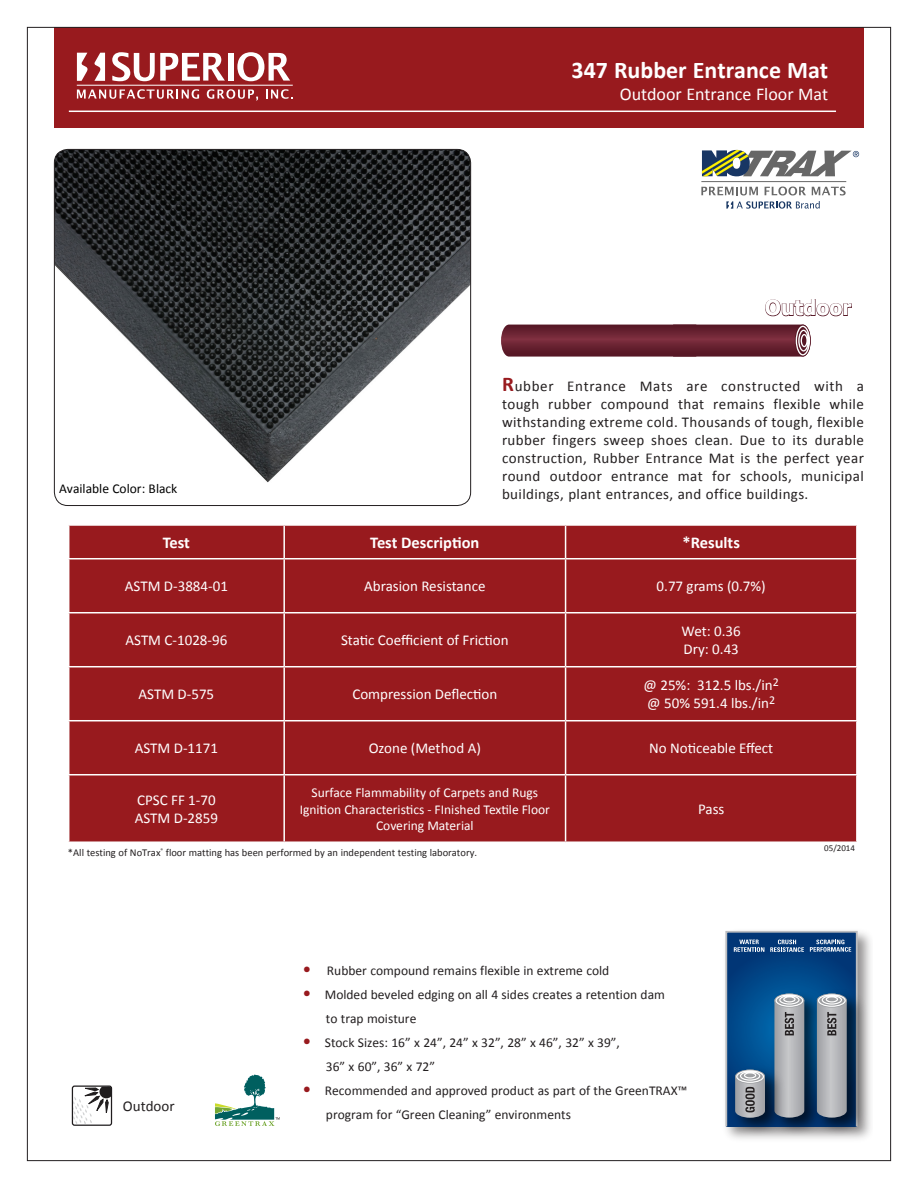
<style>
.page{position:relative;width:918px;height:1188px;background:#fff}
.page>*{position:absolute;margin:0;border:0;box-sizing:border-box;transform-origin:0 0}
.t1{font:700 24px "Calibri";color:#fff}
.t2{font:700 21px "Tahoma";color:#fff}
.t3{font:18px "Calibri";color:#fff}
.t4{font:700 16.5px "Calibri";color:#fff}
.t5{font:15px/18px "Calibri";letter-spacing:.025em;color:#231f20;text-align:justify}
.t6{font:15px "Calibri";color:#fff}
.t7{font:15px "Calibri";color:#231f20}
.t8{font:13.5px "Calibri";color:#231f20}
.t9{font:13.5px/16.2px "Calibri";color:#fff;text-align:center}
.t10{font:13.5px "Calibri";color:#000}
.t11{font:10.5px "Calibri";color:#231f20}
.t12{font:9px "Calibri";color:#231f20}
.s1{font-weight:700;font-size:21px;color:#981a1e}
.s2{font-size:18px;color:#981a1e}
</style>
<div class="page">
<div style="left:54px;top:27px;width:810px;height:101px;background:#981a1e"></div>
<hr style="left:69px;top:111px;width:767px;height:1px;background:#fff">
<svg style="left:77px;top:53px;width:11px;height:28px"></svg>
<svg style="left:94px;top:53px;width:11px;height:28px"></svg>
<svg style="left:112px;top:52px;width:113px;height:29px"></svg>
<div style="left:228px;top:53px;width:5px;height:28px;background:#fff"></div>
<svg style="left:237px;top:52px;width:53px;height:29px"></svg>
<hr style="left:77px;top:85px;width:216px;height:1px;background:#fff">
<svg style="left:77px;top:89px;width:122px;height:10px"></svg>
<svg style="left:207px;top:89px;width:51px;height:12px"></svg>
<svg style="left:266px;top:89px;width:27px;height:10px"></svg>
<hr style="left:701px;top:181px;width:145px;height:1px;background:#676767">
<svg style="left:701px;top:187px;width:57px;height:8px"></svg>
<svg style="left:765px;top:187px;width:41px;height:8px"></svg>
<svg style="left:812px;top:187px;width:34px;height:8px"></svg>
<svg style="left:726px;top:201px;width:94px;height:8px"></svg>
<svg style="left:702px;top:150px;width:157px;height:26px"></svg>
<img style="left:54px;top:149px;width:417px;height:357px">
<svg style="left:501px;top:325px;width:310px;height:32px"></svg>
<svg style="left:765px;top:299px;width:87px;height:18px"></svg>
<svg style="left:215px;top:1074px;width:65px;height:52px"></svg>
<img style="left:726px;top:930px;width:145px;height:199px">
<svg style="left:728px;top:934px;width:127px;height:128px"></svg>
<div style="left:725px;top:931px;width:133px;height:196px;border:2px solid #bcbdc0"></div>
<svg style="left:734px;top:940px;width:30px;height:12px"></svg>
<svg style="left:770px;top:940px;width:34px;height:12px"></svg>
<img style="left:766px;top:986px;width:43px;height:153px">
<svg style="left:774px;top:994px;width:30px;height:124px"></svg>
<img style="left:809px;top:986px;width:61px;height:153px">
<svg style="left:817px;top:994px;width:30px;height:124px"></svg>
<svg style="left:810px;top:940px;width:41px;height:12px"></svg>
<img style="left:727px;top:1062px;width:61px;height:77px">
<svg style="left:735px;top:1070px;width:30px;height:48px"></svg>
<div style="left:69px;top:526px;width:787px;height:315px;background:#981a1e"></div>
<div style="left:566px;top:525px;width:291px;height:34px;background:#981a1e"></div>
<hr style="left:566px;top:524px;width:292px;height:2px;background:#fff">
<hr style="left:856px;top:526px;width:2px;height:32px;background:#fff">
<hr style="left:284px;top:558px;width:282px;height:1px;background:#fff">
<hr style="left:284px;top:612px;width:282px;height:1px;background:#fff">
<hr style="left:284px;top:666px;width:282px;height:1px;background:#fff">
<hr style="left:284px;top:720px;width:282px;height:1px;background:#fff">
<hr style="left:284px;top:774px;width:282px;height:1px;background:#fff">
<hr style="left:565px;top:559px;width:1px;height:53px;background:#fff">
<hr style="left:565px;top:613px;width:1px;height:53px;background:#fff">
<hr style="left:565px;top:667px;width:1px;height:53px;background:#fff">
<hr style="left:565px;top:721px;width:1px;height:53px;background:#fff">
<hr style="left:565px;top:775px;width:1px;height:66px;background:#fff">
<hr style="left:566px;top:558px;width:292px;height:1px;background:#fff">
<hr style="left:566px;top:612px;width:292px;height:1px;background:#fff">
<hr style="left:566px;top:666px;width:292px;height:1px;background:#fff">
<hr style="left:566px;top:720px;width:292px;height:1px;background:#fff">
<hr style="left:566px;top:774px;width:292px;height:1px;background:#fff">
<hr style="left:283px;top:526px;width:2px;height:32px;background:#fff">
<hr style="left:565px;top:526px;width:1px;height:32px;background:#fff">
<hr style="left:68px;top:558px;width:216px;height:1px;background:#fff">
<hr style="left:283px;top:559px;width:2px;height:53px;background:#fff">
<hr style="left:68px;top:612px;width:216px;height:1px;background:#fff">
<hr style="left:283px;top:613px;width:2px;height:53px;background:#fff">
<hr style="left:68px;top:666px;width:216px;height:1px;background:#fff">
<hr style="left:283px;top:667px;width:2px;height:53px;background:#fff">
<hr style="left:68px;top:720px;width:216px;height:1px;background:#fff">
<hr style="left:283px;top:721px;width:2px;height:53px;background:#fff">
<hr style="left:68px;top:774px;width:216px;height:1px;background:#fff">
<hr style="left:283px;top:775px;width:2px;height:66px;background:#fff">
<div style="left:72px;top:1086px;width:40px;height:40px;border:1px solid #201d1e;border-radius:2px"></div>
<svg style="left:73px;top:1086px;width:39px;height:39px"></svg>
<p class="t1" style="left:572px;top:55px;width:258px">347 Rubber Entrance Mat</p>
<p class="t3" style="left:620px;top:82px;width:210px">Outdoor Entrance Floor Mat</p>
<p class="t10" style="left:59px;top:480px;width:120px">Available Color: Black</p>
<p class="t2" style="left:765px;top:293px;width:88px">Outdoor</p>
<p class="t5" style="left:502px;top:377px;width:364px"><span class="s1">R</span>ubber Entrance Mats are constructed with a tough rubber compound that remains flexible while withstanding extreme cold. Thousands of tough, flexible rubber fingers sweep shoes clean. Due to its durable construction, Rubber Entrance Mat is the perfect year round outdoor entrance mat for schools, municipal buildings, plant entrances, and office buildings.</p>
<p class="t4" style="left:163px;top:532px;width:29px">Test</p>
<p class="t4" style="left:370px;top:532px;width:111px">Test Description</p>
<p class="t4" style="left:683px;top:532px;width:59px">*Results</p>
<p class="t6" style="left:125px;top:577px;width:105px">ASTM D-3884-01</p>
<p class="t6" style="left:364px;top:577px;width:123px">Abrasion Resistance</p>
<p class="t6" style="left:657px;top:577px;width:111px">0.77 grams (0.7%)</p>
<p class="t6" style="left:126px;top:631px;width:103px">ASTM C-1028-96</p>
<p class="t6" style="left:341px;top:631px;width:169px">Static Coefficient of Friction</p>
<p class="t6" style="left:139px;top:685px;width:77px">ASTM D-575</p>
<p class="t6" style="left:352px;top:685px;width:147px">Compression Deflection</p>
<p class="t6" style="left:682px;top:622px;width:61px">Wet: 0.36</p>
<p class="t6" style="left:684px;top:640px;width:57px">Dry: 0.43</p>
<p class="t6" style="left:644px;top:676px;width:137px">@ 25%: 312.5 lbs./in<sup>2</sup></p>
<p class="t6" style="left:647px;top:694px;width:129px">@ 50% 591.4 lbs./in<sup>2</sup></p>
<p class="t6" style="left:135px;top:739px;width:85px">ASTM D-1171</p>
<p class="t6" style="left:369px;top:739px;width:114px">Ozone (Method A)</p>
<p class="t6" style="left:649px;top:739px;width:126px">No Noticeable Effect</p>
<p class="t6" style="left:137px;top:791px;width:80px">CPSC FF 1-70</p>
<p class="t6" style="left:135px;top:809px;width:85px">ASTM D-2859</p>
<p class="t9" style="left:312px;top:785px;width:228px">Surface Flammability of Carpets and Rugs</p>
<p class="t9" style="left:300px;top:801px;width:252px">Ignition Characteristics - FInished Textile Floor<br>Covering Material</p>
<p class="t6" style="left:698px;top:800px;width:28px">Pass</p>
<p class="t11" style="left:68px;top:846px;width:411px">*All testing of NoTrax<sup>®</sup> floor matting has been performed by an independent testing laboratory.</p>
<p class="t12" style="left:824px;top:842px;width:32px">05/2014</p>
<p class="t7" style="left:123px;top:1097px;width:53px">Outdoor</p>
<p class="t8" style="left:302px;top:962px;width:308px"><span class="s2">•</span> Rubber compound remains flexible in extreme cold</p>
<p class="t8" style="left:302px;top:986px;width:364px"><span class="s2">•</span> Molded beveled edging on all 4 sides creates a retention dam</p>
<p class="t8" style="left:326px;top:1010px;width:92px">to trap moisture</p>
<p class="t8" style="left:302px;top:1034px;width:319px"><span class="s2">•</span> Stock Sizes: 16” x 24”, 24” x 32”, 28” x 46”, 32” x 39”,</p>
<p class="t8" style="left:326px;top:1058px;width:111px">36” x 60”, 36” x 72”</p>
<p class="t8" style="left:302px;top:1082px;width:386px"><span class="s2">•</span> Recommended and approved product as part of the GreenTRAX™</p>
<p class="t8" style="left:326px;top:1106px;width:247px">program for “Green Cleaning” environments</p>
</div>
